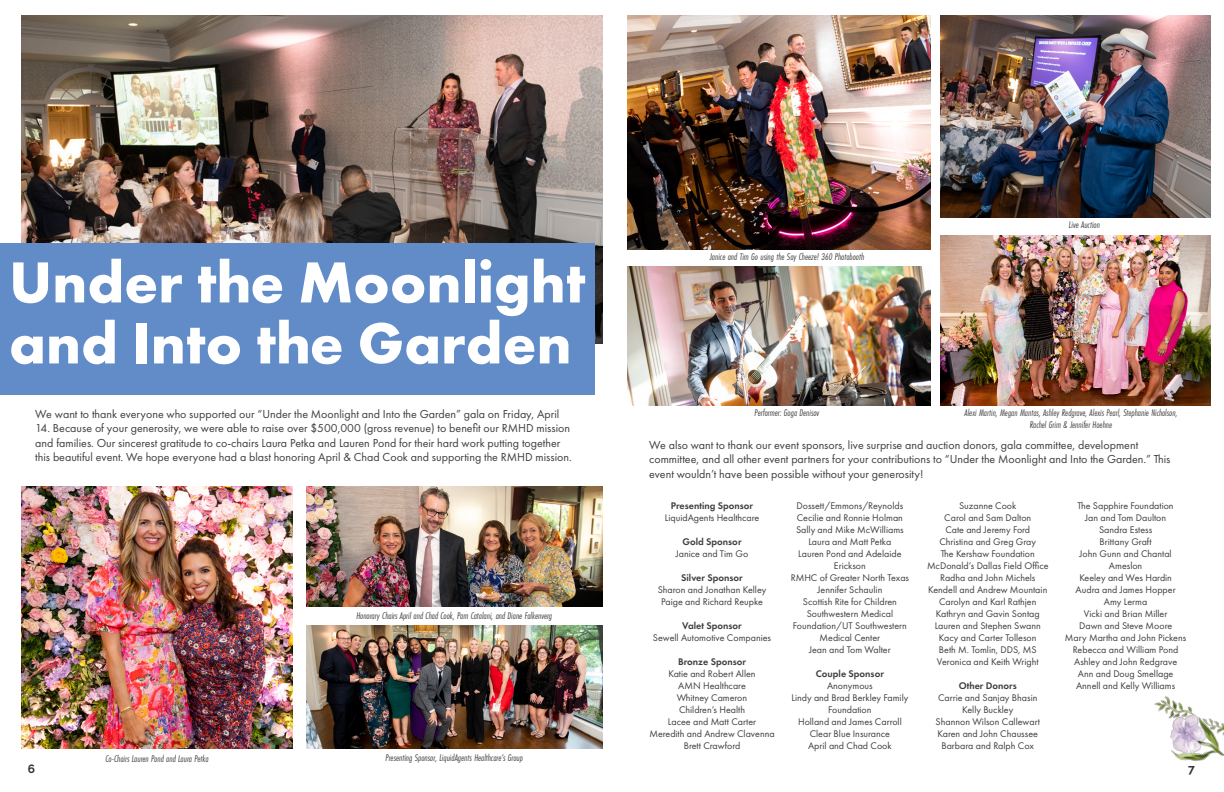
<style>
.page{position:relative;width:1224px;height:792px;background:#fff}
.page>*{position:absolute;margin:0;border:0;box-sizing:border-box;transform-origin:0 0}
.t1{font:700 60px "Futura PT";color:#fff}
.t2{font:12px/14.4px "Futura PT";color:#3e3e3f}
.t3{font:700 12px "Raleway";color:#323332}
.t4{font:10px/12px "Futura PT";color:#3e3e3f;text-align:center}
.t5{font:italic 10px "Futura PT Cond";color:#3e3e3f}
.t6{font:600 10px "Futura PT";color:#3e3e3f}
</style>
<div class="page">
<img style="left:940px;top:16px;width:270px;height:202px">
<img style="left:22px;top:16px;width:581px;height:327px">
<div style="left:0;top:243px;width:594px;height:152px;background:#628cc8"></div>
<img style="left:22px;top:486px;width:271px;height:263px">
<img style="left:306px;top:486px;width:297px;height:120px">
<img style="left:306px;top:626px;width:297px;height:123px">
<img style="left:628px;top:16px;width:302px;height:233px">
<img style="left:940px;top:236px;width:270px;height:170px">
<img style="left:628px;top:267px;width:302px;height:139px">
<img style="left:1154px;top:696px;width:70px;height:66px">
<p class="t1" style="left:9px;top:244px;width:578px">Under the Moonlight</p>
<p class="t1" style="left:9px;top:305px;width:564px">and Into the Garden</p>
<p class="t2" style="left:35px;top:407px;width:526px">We want to thank everyone who supported our “Under the Moonlight and Into the Garden” gala on Friday, April</p>
<p class="t2" style="left:35px;top:421px;width:538px">14. Because of your generosity, we were able to raise over $500,000 (gross revenue) to benefit our RMHD mission and families. Our sincerest gratitude to co-chairs Laura Petka and Lauren Pond for their hard work putting together this beautiful event. We hope everyone had a blast honoring April &amp; Chad Cook and supporting the RMHD mission.</p>
<p class="t5" style="left:356px;top:610px;width:197px">Honorary Chairs April and Chad Cook, Pam Catalani, and Diane Falkenverg</p>
<p class="t5" style="left:710px;top:251px;width:156px">Janice and Tim Go using the Say Cheeze! 360 Photobooth</p>
<p class="t5" style="left:755px;top:407px;width:66px">Performer: Goga Denisov</p>
<p class="t5" style="left:1069px;top:219px;width:33px">Live Auction</p>
<p class="t5" style="left:965px;top:407px;width:214px">Alexi Martin, Megan Mantas, Ashley Redgrave, Alexis Pearl, Stephanie Nicholson,</p>
<p class="t5" style="left:1030px;top:419px;width:84px">Rachel Grim &amp; Jennifer Hoehne</p>
<p class="t2" style="left:649px;top:438px;width:523px">We also want to thank our event sponsors, live surprise and auction donors, gala committee, development committee, and all other event partners for your contributions to “Under the Moonlight and Into the Garden.” This event wouldn’t have been possible without your generosity!</p>
<p class="t6" style="left:671px;top:499px;width:84px">Presenting Sponsor</p>
<p class="t4" style="left:665px;top:511px;width:96px">LiquidAgents Healthcare</p>
<p class="t6" style="left:683px;top:535px;width:61px">Gold Sponsor</p>
<p class="t4" style="left:676px;top:547px;width:74px">Janice and Tim Go</p>
<p class="t6" style="left:681px;top:571px;width:63px">Silver Sponsor</p>
<p class="t4" style="left:658px;top:583px;width:110px">Sharon and Jonathan Kelley</p>
<p class="t4" style="left:661px;top:595px;width:103px">Paige and Richard Reupke</p>
<p class="t6" style="left:682px;top:619px;width:61px">Valet Sponsor</p>
<p class="t4" style="left:653px;top:631px;width:120px">Sewell Automotive Companies</p>
<p class="t6" style="left:678px;top:655px;width:69px">Bronze Sponsor</p>
<p class="t4" style="left:668px;top:667px;width:89px">Katie and Robert Allen</p>
<p class="t4" style="left:678px;top:679px;width:69px">AMN Healthcare</p>
<p class="t4" style="left:677px;top:691px;width:72px">Whitney Cameron</p>
<p class="t4" style="left:679px;top:703px;width:68px">Children’s Health</p>
<p class="t4" style="left:668px;top:715px;width:90px">Lacee and Matt Carter</p>
<p class="t4" style="left:649px;top:727px;width:127px">Meredith and Andrew Clavenna</p>
<p class="t4" style="left:684px;top:739px;width:58px">Brett Crawford</p>
<p class="t4" style="left:797px;top:499px;width:108px">Dossett/Emmons/Reynolds</p>
<p class="t4" style="left:797px;top:511px;width:108px">Cecilie and Ronnie Holman</p>
<p class="t4" style="left:796px;top:523px;width:109px">Sally and Mike McWilliams</p>
<p class="t4" style="left:808px;top:535px;width:85px">Laura and Matt Petka</p>
<p class="t4" style="left:798px;top:547px;width:105px">Lauren Pond and Adelaide<br>Erickson</p>
<p class="t4" style="left:791px;top:571px;width:120px">RMHC of Greater North Texas</p>
<p class="t4" style="left:817px;top:583px;width:66px">Jennifer Schaulin</p>
<p class="t4" style="left:803px;top:595px;width:96px">Scottish Rite for Children</p>
<p class="t4" style="left:793px;top:607px;width:115px">Southwestern Medical<br>Foundation/UT Southwestern<br>Medical Center</p>
<p class="t4" style="left:809px;top:643px;width:83px">Jean and Tom Walter</p>
<p class="t6" style="left:816px;top:667px;width:70px">Couple Sponsor</p>
<p class="t4" style="left:827px;top:679px;width:47px">Anonymous</p>
<p class="t4" style="left:791px;top:691px;width:118px">Lindy and Brad Berkley Family<br>Foundation</p>
<p class="t4" style="left:798px;top:715px;width:105px">Holland and James Carroll</p>
<p class="t4" style="left:810px;top:727px;width:82px">Clear Blue Insurance</p>
<p class="t4" style="left:808px;top:739px;width:85px">April and Chad Cook</p>
<p class="t4" style="left:959px;top:499px;width:59px">Suzanne Cook</p>
<p class="t4" style="left:944px;top:511px;width:89px">Carol and Sam Dalton</p>
<p class="t4" style="left:945px;top:523px;width:86px">Cate and Jeremy Ford</p>
<p class="t4" style="left:939px;top:535px;width:98px">Christina and Greg Gray</p>
<p class="t4" style="left:941px;top:547px;width:96px">The Kershaw Foundation</p>
<p class="t4" style="left:927px;top:559px;width:123px">McDonald’s Dallas Field Office</p>
<p class="t4" style="left:940px;top:571px;width:97px">Radha and John Michels</p>
<p class="t4" style="left:928px;top:583px;width:121px">Kendell and Andrew Mountain</p>
<p class="t4" style="left:939px;top:595px;width:99px">Carolyn and Karl Rathjen</p>
<p class="t4" style="left:936px;top:607px;width:105px">Kathryn and Gavin Sontag</p>
<p class="t4" style="left:935px;top:619px;width:108px">Lauren and Stephen Swann</p>
<p class="t4" style="left:939px;top:631px;width:99px">Kacy and Carter Tolleson</p>
<p class="t4" style="left:939px;top:643px;width:99px">Beth M. Tomlin, DDS, MS</p>
<p class="t4" style="left:937px;top:655px;width:103px">Veronica and Keith Wright</p>
<p class="t6" style="left:959px;top:679px;width:60px">Other Donors</p>
<p class="t4" style="left:938px;top:691px;width:101px">Carrie and Sanjay Bhasin</p>
<p class="t4" style="left:962px;top:703px;width:53px">Kelly Buckley</p>
<p class="t4" style="left:936px;top:715px;width:106px">Shannon Wilson Callewart</p>
<p class="t4" style="left:938px;top:727px;width:102px">Karen and John Chaussee</p>
<p class="t4" style="left:941px;top:739px;width:94px">Barbara and Ralph Cox</p>
<p class="t4" style="left:1078px;top:499px;width:98px">The Sapphire Foundation</p>
<p class="t4" style="left:1085px;top:511px;width:83px">Jan and Tom Daulton</p>
<p class="t4" style="left:1099px;top:523px;width:55px">Sandra Estess</p>
<p class="t4" style="left:1100px;top:535px;width:54px">Brittany Graft</p>
<p class="t4" style="left:1080px;top:547px;width:94px">John Gunn and Chantal<br>Ameslon</p>
<p class="t4" style="left:1079px;top:571px;width:94px">Keeley and Wes Hardin</p>
<p class="t4" style="left:1076px;top:583px;width:102px">Audra and James Hopper</p>
<p class="t4" style="left:1104px;top:595px;width:45px">Amy Lerma</p>
<p class="t4" style="left:1084px;top:607px;width:85px">Vicki and Brian Miller</p>
<p class="t4" style="left:1079px;top:619px;width:95px">Dawn and Steve Moore</p>
<p class="t4" style="left:1065px;top:631px;width:123px">Mary Martha and John Pickens</p>
<p class="t4" style="left:1073px;top:643px;width:107px">Rebecca and William Pond</p>
<p class="t4" style="left:1074px;top:655px;width:105px">Ashley and John Redgrave</p>
<p class="t4" style="left:1078px;top:667px;width:97px">Ann and Doug Smellage</p>
<p class="t4" style="left:1076px;top:679px;width:101px">Annell and Kelly Williams</p>
<p class="t5" style="left:386px;top:752px;width:139px">Presenting Sponsor, LiquidAgents Healthcare’s Group</p>
<p class="t5" style="left:106px;top:753px;width:105px">Co-Chairs Lauren Pond and Laura Petka</p>
<p class="t3" style="left:28px;top:762px;width:9px">6</p>
<p class="t3" style="left:1188px;top:762px;width:8px">7</p>
</div>
